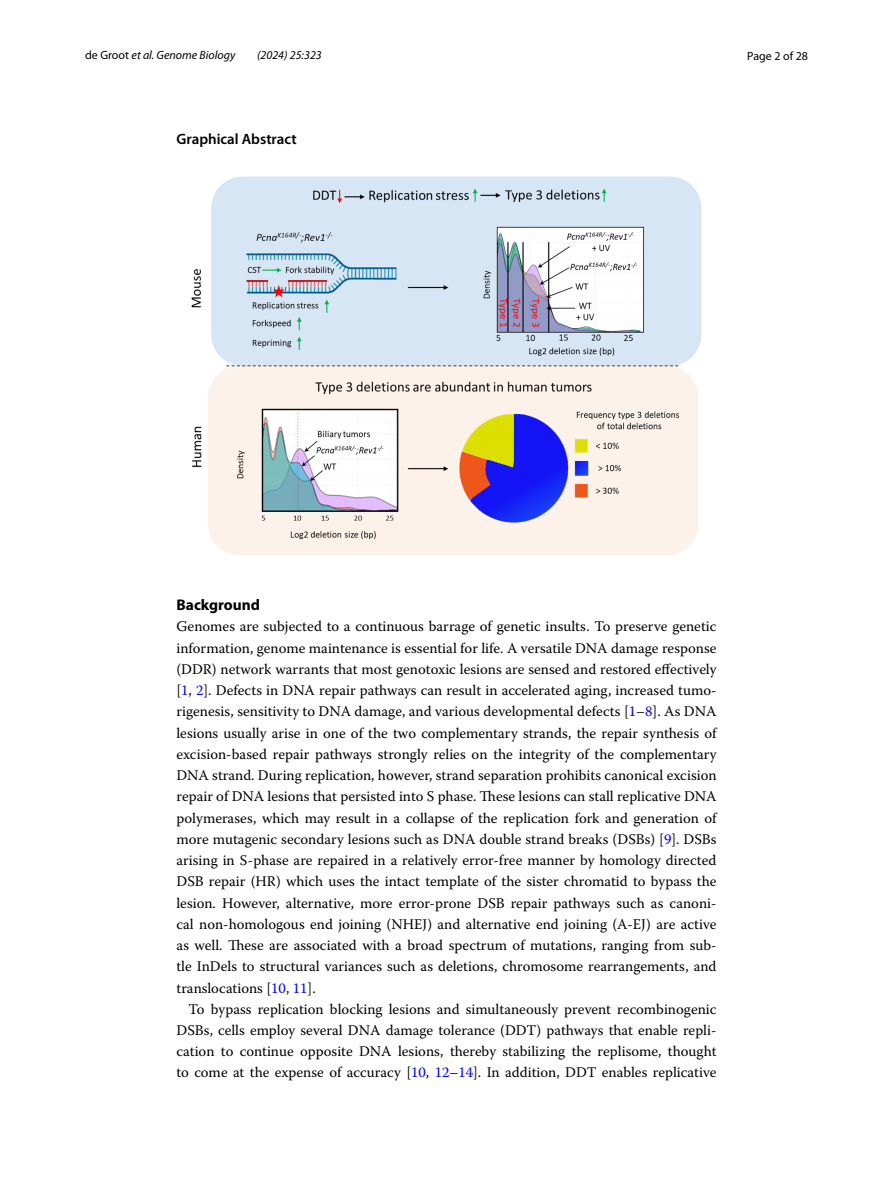
<style>
.page{position:relative;width:893px;height:1187px;background:#fff}
.page>*{position:absolute;margin:0;border:0;box-sizing:border-box;transform-origin:0 0}
.t1{font:700 15.45px "Myriad Pro";color:#000}
.t2{font:600 15px "Myriad Pro";color:#000}
.t3{font:14.7px/21.3px "Warnock Pro";color:#000;text-align:justify}
.t4{font:italic 12px "Myriad Pro";color:#000}
.t5{font:12px "Myriad Pro";color:#000}
.s1{font-style:normal}
.s2{color:#00f}
</style>
<div class="page">
<img style="left:191px;top:177px;width:511px;height:378px">
<p class="t4" style="left:85px;top:48px;width:152px"><span class="s1">de Groot</span> et al. Genome Biology</p>
<p class="t4" style="left:257px;top:48px;width:66px">(2024) 25:323</p>
<p class="t5" style="left:747px;top:48px;width:62px">Page 2 of 28</p>
<p class="t2" style="left:176px;top:130px;width:122px">Graphical Abstract</p>
<p class="t1" style="left:176px;top:595px;width:85px">Background</p>
<p class="t3" style="left:176px;top:615px;width:542px">Genomes are subjected to a continuous barrage of genetic insults. To preserve genetic information, genome maintenance is essential for life. A versatile DNA damage response (DDR) network warrants that most genotoxic lesions are sensed and restored effectively [<span class="s2">1</span>, <span class="s2">2</span>]. Defects in DNA repair pathways can result in accelerated aging, increased tumo&shy;rigenesis, sensitivity to DNA damage, and various developmental defects [<span class="s2">1</span>–<span class="s2">8</span>]. As DNA lesions usually arise in one of the two complementary strands, the repair synthesis of excision-based repair pathways strongly relies on the integrity of the complementary DNA strand. During replication, however, strand separation prohibits canonical excision repair of DNA lesions that persisted into S phase. These lesions can stall replicative DNA polymerases, which may result in a collapse of the replication fork and generation of more mutagenic secondary lesions such as DNA double strand breaks (DSBs) [<span class="s2">9</span>]. DSBs arising in S-phase are repaired in a relatively error-free manner by homology directed DSB repair (HR) which uses the intact template of the sister chromatid to bypass the lesion. However, alternative, more error-prone DSB repair pathways such as canoni&shy;cal non-homologous end joining (NHEJ) and alternative end joining (A-EJ) are active as well. These are associated with a broad spectrum of mutations, ranging from sub&shy;tle InDels to structural variances such as deletions, chromosome rearrangements, and translocations [<span class="s2">10</span>, <span class="s2">11</span>].</p>
<p class="t3" style="left:176px;top:998px;width:542px;text-indent:12px">To bypass replication blocking lesions and simultaneously prevent recombinogenic DSBs, cells employ several DNA damage tolerance (DDT) pathways that enable repli&shy;cation to continue opposite DNA lesions, thereby stabilizing the replisome, thought to come at the expense of accuracy [<span class="s2">10</span>, <span class="s2">12</span>–<span class="s2">14</span>]. In addition, DDT enables replicative</p>
</div>
